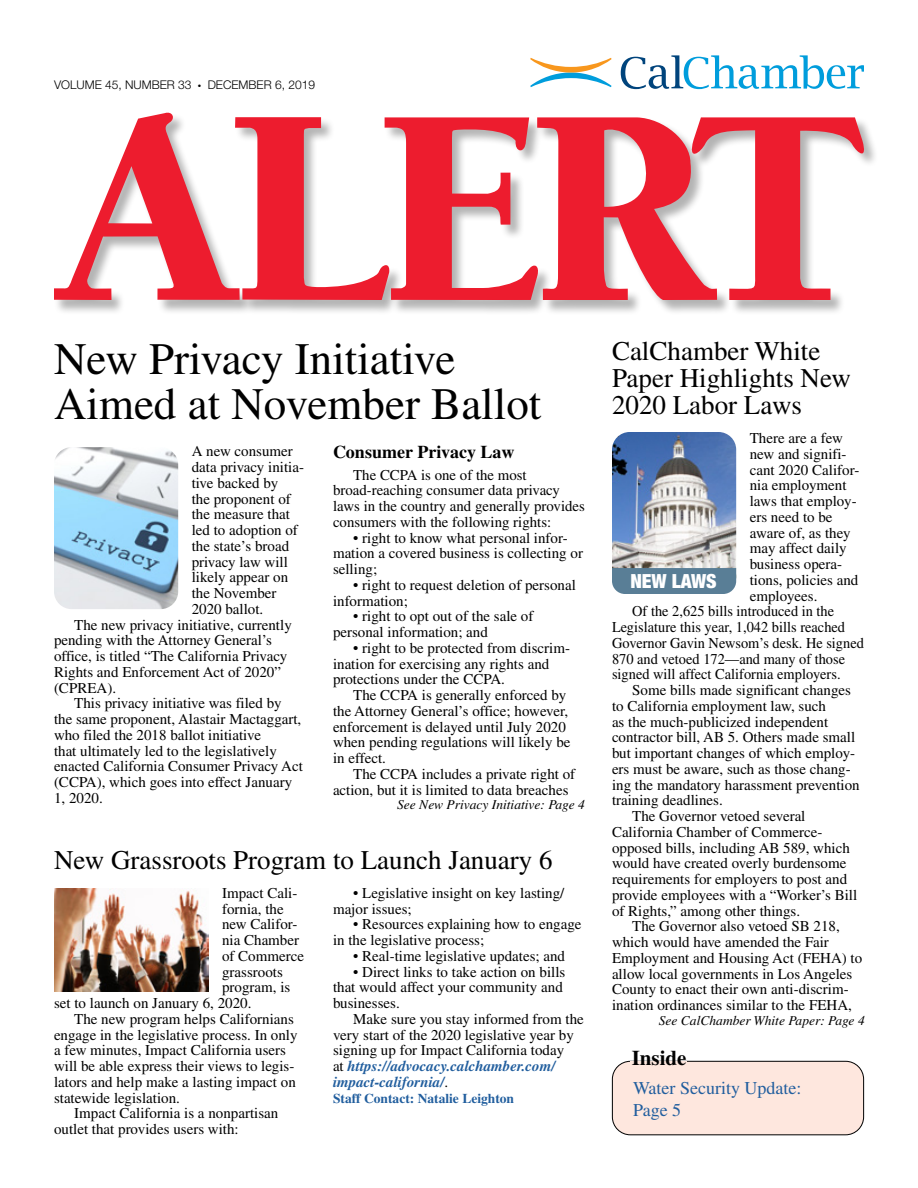
<style>
.page{position:relative;width:918px;height:1188px;background:#fff}
.page>*{position:absolute;margin:0;border:0;box-sizing:border-box;transform-origin:0 0}
._30_30_head{font:45px/45px "Times";color:#000}
._18_18_head{font:27px/27px "Times";color:#000}
.t1{font:700 21px "Times";color:#000}
.Body{font:900 condensed 19.5px "Helvetica Neue LT Std";color:#fff}
.t2{font:18px/21.6px "Times";color:#215e9e}
.subhead{font:700 18px "Times";color:#000}
.Body-2{font:15px/15.8px "Times";color:#000}
.Body-First{font:15px/15.8px "Times";color:#000}
.Body-3{font:15px/15.8px "Times";color:#000;scale:.96 1}
.Body-First-2{font:italic 13.5px "Times";color:#000}
.Staff_Contact{font:700 13.5px "Times";color:#215e9e}
.t3{font:300 12px "Helvetica Neue LT Std";color:#000}
.s1{font-weight:700;font-style:italic;color:#215e9e}
</style>
<div class="page">
<svg style="left:530px;top:58px;width:82px;height:29px"></svg>
<svg style="left:621px;top:55px;width:243px;height:34px"></svg>
<div style="left:54px;top:113px;width:824px;height:202px;background:#000;opacity:.3"></div>
<svg style="left:54px;top:112px;width:814px;height:188px"></svg>
<div style="left:612px;top:1061px;width:252px;height:74px;background:#fee7de;border-radius:18px"></div>
<div style="left:612px;top:1061px;width:252px;height:74px;border:1px solid #000;border-radius:18px"></div>
<hr style="left:630px;top:1061px;width:57px;height:2px;background:#fee7de">
<img style="left:612px;top:432px;width:124px;height:136px">
<div style="left:612px;top:568px;width:124px;height:26px;background:#597e96"></div>
<img style="left:54px;top:447px;width:124px;height:162px">
<img style="left:54px;top:888px;width:155px;height:103px">
<p class="t3" style="left:54px;top:78px;width:139px">VOLUME 45, NUMBER 33</p>
<p class="t3" style="left:198px;top:78px;width:118px">● DECEMBER 6, 2019</p>
<p class="_30_30_head" style="left:54px;top:336px;width:489px">New Privacy Initiative<br>Aimed at November Ballot</p>
<p class="Body-First" style="left:192px;top:443px;width:114px">A new consumer data privacy initia&shy;tive backed by<br>the proponent of the measure that led to adoption of the state’s broad privacy law will likely appear on the November<br>2020 ballot.</p>
<p class="Body-2" style="left:54px;top:617px;width:239px;text-indent:20px">The new privacy initiative, currently pending with the Attorney General’s office, is titled “The California Privacy<br>Rights and Enforcement Act of 2020” (CPREA).</p>
<p class="Body-2" style="left:54px;top:695px;width:250px;text-indent:20px">This privacy initiative was filed by the same proponent, Alastair Mactaggart, who filed the 2018 ballot initiative<br>that ultimately led to the legislatively enacted California Consumer Privacy Act (CCPA), which goes into effect January 1, 2020.</p>
<p class="subhead" style="left:333px;top:441px;width:183px">Consumer Privacy Law</p>
<p class="Body-2" style="left:333px;top:467px;width:253px;text-indent:20px">The CCPA is one of the most broad-reaching consumer data privacy laws in the country and generally provides consumers with the following rights:</p>
<p class="Body-2" style="left:333px;top:530px;width:252px;text-indent:20px">• right to know what personal infor&shy;mation a covered business is collecting or selling;</p>
<p class="Body-2" style="left:333px;top:577px;width:244px;text-indent:20px">• right to request deletion of personal information;</p>
<p class="Body-2" style="left:333px;top:608px;width:202px;text-indent:20px">• right to opt out of the sale of personal information; and</p>
<p class="Body-2" style="left:333px;top:640px;width:239px;text-indent:20px">• right to be protected from discrim&shy;ination for exercising any rights and protections under the CCPA.</p>
<p class="Body-2" style="left:333px;top:687px;width:239px;text-indent:20px">The CCPA is generally enforced by the Attorney General’s office; however, enforcement is delayed until July 2020 when pending regulations will likely be in effect.</p>
<p class="Body-2" style="left:333px;top:766px;width:244px;text-indent:20px">The CCPA includes a private right of action, but it is limited to data breaches</p>
<p class="Body-First-2" style="left:397px;top:797px;width:189px">See New Privacy Initiative: Page 4</p>
<p class="_18_18_head" style="left:54px;top:846px;width:500px">New Grassroots Program to Launch January 6</p>
<p class="Body-First" style="left:222px;top:885px;width:77px">Impact Cali-</p>
<p class="Body-First" style="left:222px;top:901px;width:63px">fornia, the</p>
<p class="Body-First" style="left:222px;top:916px;width:77px">new Califor-</p>
<p class="Body-First" style="left:222px;top:932px;width:79px">nia Chamber</p>
<p class="Body-First" style="left:222px;top:948px;width:84px">of Commerce</p>
<p class="Body-First" style="left:222px;top:964px;width:62px">grassroots</p>
<p class="Body-First" style="left:222px;top:979px;width:70px">program, is</p>
<p class="Body-First" style="left:54px;top:995px;width:199px">set to launch on January 6, 2020.</p>
<p class="Body-2" style="left:54px;top:1011px;width:245px;text-indent:20px">The new program helps Californians engage in the legislative process. In only a few minutes, Impact California users will be able express their views to legis&shy;lators and help make a lasting impact on statewide legislation.</p>
<p class="Body-2" style="left:54px;top:1105px;width:226px;text-indent:20px">Impact California is a nonpartisan outlet that provides users with:</p>
<p class="Body-2" style="left:333px;top:885px;width:233px;text-indent:20px">• Legislative insight on key lasting/ major issues;</p>
<p class="Body-2" style="left:333px;top:916px;width:250px;text-indent:20px">• Resources explaining how to engage in the legislative process;</p>
<p class="Body-2" style="left:353px;top:948px;width:213px">• Real-time legislative updates; and</p>
<p class="Body-2" style="left:333px;top:964px;width:234px;text-indent:20px">• Direct links to take action on bills that would affect your community and businesses.</p>
<p class="Body-2" style="left:333px;top:1011px;width:252px;text-indent:20px">Make sure you stay informed from the very start of the 2020 legislative year by signing up for Impact California today<br>at <span class="s1">https://advocacy.calchamber.com/ impact-california/</span>.</p>
<p class="Staff_Contact" style="left:333px;top:1090px;width:183px">Staff Contact: Natalie Leighton</p>
<p class="_18_18_head" style="left:612px;top:337px;width:240px">CalChamber White<br>Paper Highlights New<br>2020 Labor Laws</p>
<p class="Body-First" style="left:750px;top:430px;width:111px">There are a few new and signifi&shy;cant 2020 Califor&shy;nia employment laws that employ&shy;ers need to be aware of, as they may affect daily business opera&shy;tions, policies and employees.</p>
<p class="Body-3" style="left:612px;top:603px;width:264px;text-indent:20px">Of the 2,625 bills introduced in the Legislature this year, 1,042 bills reached Governor Gavin Newsom’s desk. He signed 870 and vetoed 172—and many of those signed will affect California employers.</p>
<p class="Body-2" style="left:612px;top:682px;width:249px;text-indent:20px">Some bills made significant changes to California employment law, such<br>as the much-publicized independent contractor bill, AB 5. Others made small but important changes of which employ&shy;ers must be aware, such as those chang&shy;ing the mandatory harassment prevention training deadlines.</p>
<p class="Body-2" style="left:612px;top:808px;width:247px;text-indent:20px">The Governor vetoed several California Chamber of Commerce&shy;opposed bills, including AB 589, which would have created overly burdensome requirements for employers to post and provide employees with a “Worker’s Bill of Rights,” among other things.</p>
<p class="Body-2" style="left:612px;top:918px;width:252px;text-indent:20px">The Governor also vetoed SB 218, which would have amended the Fair Employment and Housing Act (FEHA) to allow local governments in Los Angeles County to enact their own anti-discrim&shy;ination ordinances similar to the FEHA,</p>
<p class="Body" style="left:630px;top:569px;width:88px">NEW LAWS</p>
<p class="Body-First-2" style="left:659px;top:1013px;width:207px">See CalChamber White Paper: Page 4</p>
<p class="t1" style="left:632px;top:1045px;width:56px">Inside</p>
<p class="t2" style="left:633px;top:1077px;width:170px">Water Security Update:<br>Page 5</p>
</div>
